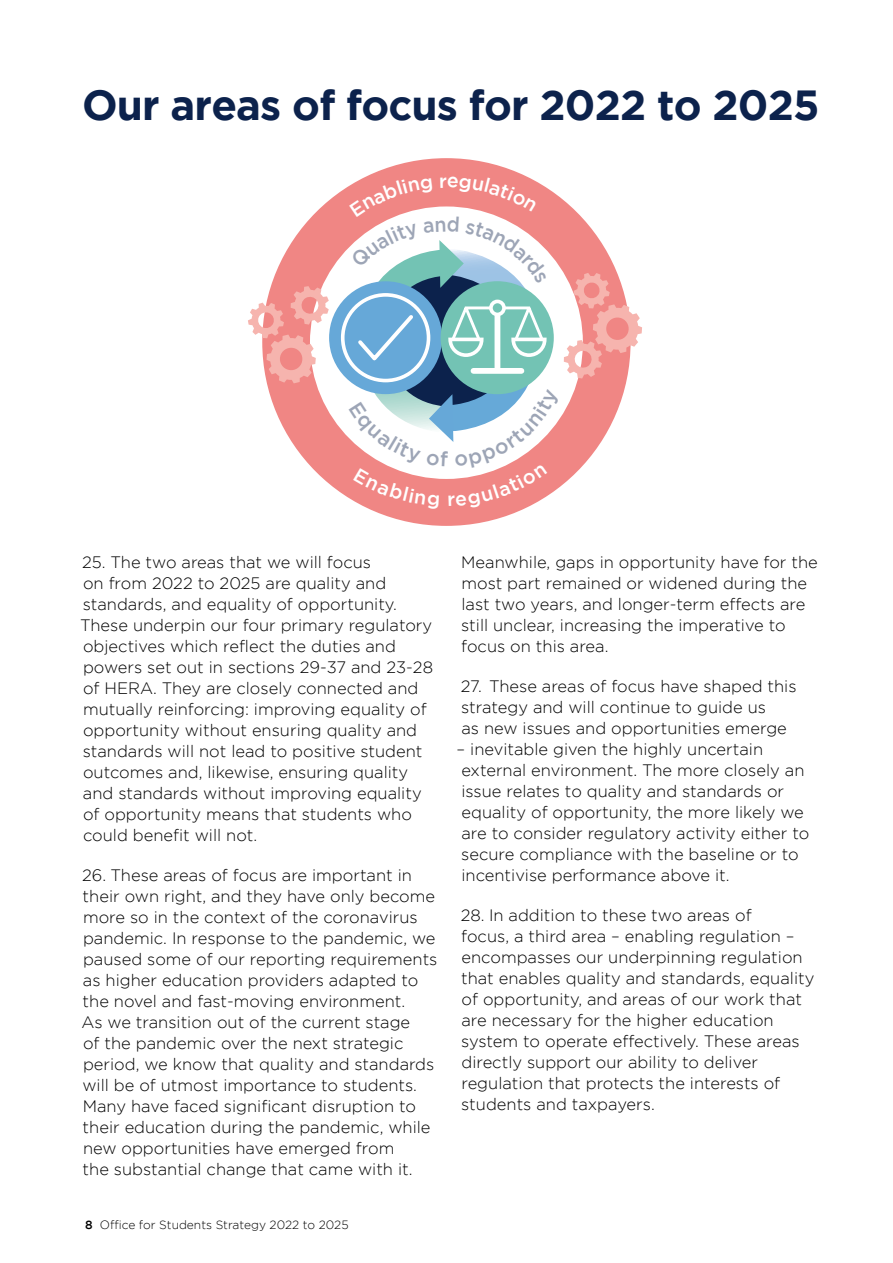
<style>
.page{position:relative;width:893px;height:1263px;background:#fff}
.page>*{position:absolute;margin:0;border:0;box-sizing:border-box;transform-origin:0 0}
.Heading_1{font:700 42px "Gotham";letter-spacing:-.02em;color:#0c224c}
.Body_Text{font:300 16.5px/21px "Gotham";color:#000}
.t1{font:300 12px "Gotham";color:#000}
.s1{font-weight:500}
</style>
<div class="page">
<div style="left:262px;top:158px;width:369px;height:368px;background:#f08684;border-radius:50%"></div>
<div style="left:310px;top:206px;width:273px;height:273px;background:#fff;border-radius:50%"></div>
<svg style="left:248px;top:286px;width:81px;height:97px"></svg>
<svg style="left:329px;top:281px;width:113px;height:113px"></svg>
<svg style="left:349px;top:177px;width:293px;height:332px"></svg>
<h2 class="Heading_1" style="left:82px;top:81px;width:739px">Our areas of focus for 2022 to 2025</h2>
<p class="Body_Text" style="left:80px;top:551px;width:354px">25. The two areas that we will focus<br>on from 2022 to 2025 are quality and standards, and equality of opportunity.<br>These underpin our four primary regulatory objectives which reflect the duties and powers set out in sections 29-37 and 23-28 of HERA. They are closely connected and mutually reinforcing: improving equality of opportunity without ensuring quality and standards will not lead to positive student outcomes and, likewise, ensuring quality and standards without improving equality of opportunity means that students who could benefit will not.</p>
<p class="Body_Text" style="left:81px;top:865px;width:358px">26. These areas of focus are important in their own right, and they have only become more so in the context of the coronavirus pandemic. In response to the pandemic, we paused some of our reporting requirements as higher education providers adapted to the novel and fast-moving environment.<br>As we transition out of the current stage<br>of the pandemic over the next strategic period, we know that quality and standards will be of utmost importance to students.<br>Many have faced significant disruption to their education during the pandemic, while new opportunities have emerged from<br>the substantial change that came with it.</p>
<p class="t1" style="left:85px;top:1218px;width:265px"><span class="s1">8</span> Office for Students Strategy 2022 to 2025</p>
<p class="Body_Text" style="left:461px;top:552px;width:358px">Meanwhile, gaps in opportunity have for the most part remained or widened during the last two years, and longer-term effects are still unclear, increasing the imperative to focus on this area.</p>
<p class="Body_Text" style="left:461px;top:676px;width:337px">27. These areas of focus have shaped this strategy and will continue to guide us<br>as new issues and opportunities emerge</p>
<p class="Body_Text" style="left:457px;top:739px;width:354px">– inevitable given the highly uncertain external environment. The more closely an issue relates to quality and standards or equality of opportunity, the more likely we are to consider regulatory activity either to secure compliance with the baseline or to incentivise performance above it.</p>
<p class="Body_Text" style="left:461px;top:905px;width:355px">28. In addition to these two areas of<br>focus, a third area – enabling regulation – encompasses our underpinning regulation that enables quality and standards, equality of opportunity, and areas of our work that are necessary for the higher education system to operate effectively. These areas directly support our ability to deliver regulation that protects the interests of students and taxpayers.</p>
</div>
